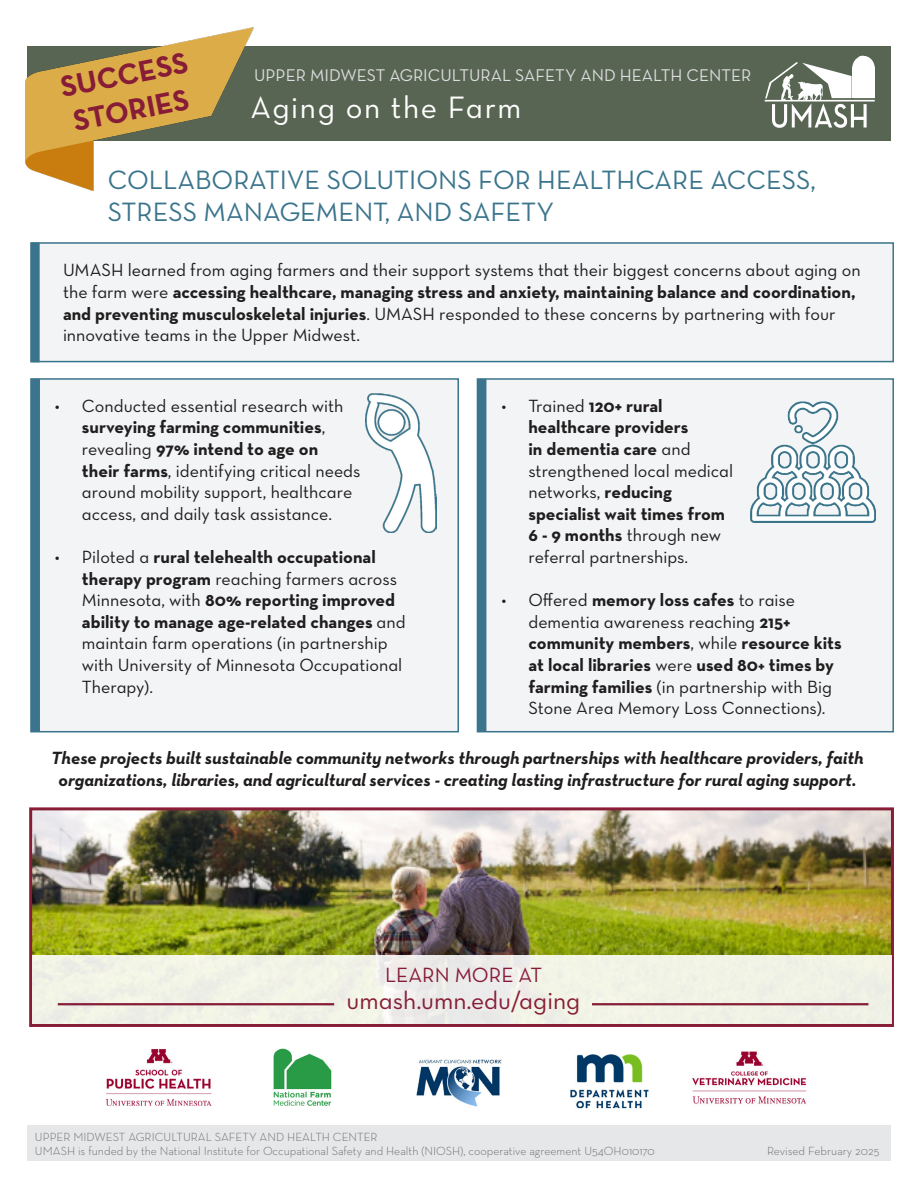
<style>
.page{position:relative;width:918px;height:1188px;background:#fff}
.page>*{position:absolute;margin:0;border:0;box-sizing:border-box;transform-origin:0 0}
.t1{font:31.5px "Neutra Text Book Alt";letter-spacing:.05em;color:#fff}
.t2{font:700 30px/36px "Neutra Text";color:#871c37}
.t3{font:27px/32.4px "Neutra Text Book Alt";color:#3a748c}
.t4{font:25.5px "Neutra Text Book Alt";color:#871e36}
.t5{font:21px "Neutra Text Book Alt";color:#871c37}
.t6{font:18px/21.6px "Neutra Text Book Alt";color:#201d1e}
.t7{font:italic 700 18px/21.6px "Neutra Text";color:#201d1e;text-align:center}
.t8{font:700 18px/21.6px "Neutra Text";color:#201d1e}
.t9{font:17.25px "Neutra Text Book Alt";color:#dcdddf}
.t10{font:300 12px/14.4px "Neutra Text";color:#636366}
.s1{font-family:"Neutra Text";font-weight:700}
.s2{font-family:"Neutra Text Book Alt";font-weight:400}
.s3{font-family:"Neutra Text";font-weight:700;font-size:16.5px}
</style>
<div class="page">
<img style="left:106px;top:1048px;width:701px;height:61px">
<div style="left:27px;top:1126px;width:864px;height:35px;background:#e6e7e9"></div>
<img style="left:33px;top:811px;width:857px;height:145px">
<div style="left:29px;top:807px;width:865px;height:220px;border:3px solid #871d37"></div>
<div style="left:32px;top:956px;width:860px;height:68px;background:#f0f2e6"></div>
<hr style="left:58px;top:1003px;width:276px;height:2px;background:#871c37">
<hr style="left:592px;top:1003px;width:276px;height:2px;background:#871c37">
<div style="left:27px;top:46px;width:864px;height:94px;background:#586553"></div>
<svg style="left:765px;top:55px;width:110px;height:73px"></svg>
<hr style="left:765px;top:100px;width:110px;height:1px;background:#fff">
<img style="left:26px;top:27px;width:228px;height:164px">
<div style="left:30px;top:242px;width:864px;height:120px;background:#f2f4f6;border:2px solid #3a748c"></div>
<div style="left:31px;top:243px;width:9px;height:119px;background:#3a748c"></div>
<div style="left:30px;top:378px;width:429px;height:354px;background:#f2f4f6;border:2px solid #3a748c"></div>
<div style="left:477px;top:378px;width:417px;height:354px;background:#f2f4f6;border:2px solid #3a748c"></div>
<div style="left:31px;top:379px;width:9px;height:353px;background:#3b748c"></div>
<div style="left:477px;top:379px;width:9px;height:353px;background:#3b748c"></div>
<img style="left:366px;top:393px;width:71px;height:139px">
<img style="left:750px;top:401px;width:126px;height:122px">
<p class="t2" style="left:57px;top:68px;width:131px;rotate:-11deg">SUCCESS<br>STORIES</p>
<p class="t9" style="left:254px;top:65px;width:499px">UPPER MIDWEST AGRICULTURAL SAFETY AND HEALTH CENTER</p>
<p class="t1" style="left:251px;top:88px;width:272px">Aging on the Farm</p>
<p class="t3" style="left:108px;top:163px;width:710px">COLLABORATIVE SOLUTIONS FOR HEALTHCARE ACCESS,<br>STRESS MANAGEMENT, AND SAFETY</p>
<p class="t6" style="left:63px;top:259px;width:799px">UMASH learned from aging farmers and their support systems that their biggest concerns about aging on the farm were <span class="s1">accessing healthcare, managing stress and anxiety, maintaining balance and coordination, and preventing musculoskeletal injuries</span>. UMASH responded to these concerns by partnering with four innovative teams in the Upper Midwest.</p>
<p class="t8" style="left:528px;top:394px;width:206px;text-indent:-27px"><span class="s2">• Trained</span> 120+ rural healthcare providers<br>in dementia care <span class="s2">and strengthened local medical networks,</span> reducing specialist wait times from<br>6 - 9 months <span class="s2">through new referral partnerships.</span></p>
<p class="t6" style="left:528px;top:589px;width:315px;text-indent:-27px">• Offered <span class="s1">memory loss cafes</span> to raise dementia awareness reaching <span class="s1">215+ community members</span>, while <span class="s1">resource kits at local libraries</span> were <span class="s1">used 80</span><span class="s3">+</span> <span class="s1">times by farming families</span> (in partnership with Big Stone Area Memory Loss Connections).</p>
<p class="t7" style="left:51px;top:747px;width:814px">These projects built sustainable community networks through partnerships with healthcare providers, faith organizations, libraries, and agricultural services - creating lasting infrastructure for rural aging support.</p>
<p class="t6" style="left:82px;top:395px;width:280px;text-indent:-27px">• Conducted essential research with <span class="s1">surveying farming communities</span>, revealing <span class="s1">97% intend to age on<br>their farms</span>, identifying critical needs around mobility support, healthcare access, and daily task assistance.</p>
<p class="t6" style="left:82px;top:546px;width:325px;text-indent:-27px">• Piloted a <span class="s1">rural telehealth occupational therapy program</span> reaching farmers across Minnesota, with <span class="s1">80% reporting improved ability to manage age-related changes</span> and maintain farm operations (in partnership with University of Minnesota Occupational Therapy).</p>
<p class="t5" style="left:385px;top:962px;width:159px">LEARN MORE AT</p>
<p class="t4" style="left:347px;top:985px;width:235px">umash.umn.edu/aging</p>
<p class="t10" style="left:35px;top:1129px;width:621px">UPPER MIDWEST AGRICULTURAL SAFETY AND HEALTH CENTER<br>UMASH is funded by the National Institute for Occupational Safety and Health (NIOSH), cooperative agreement U54OH010170</p>
<p class="t10" style="left:767px;top:1143px;width:114px">Revised February 2025</p>
</div>
